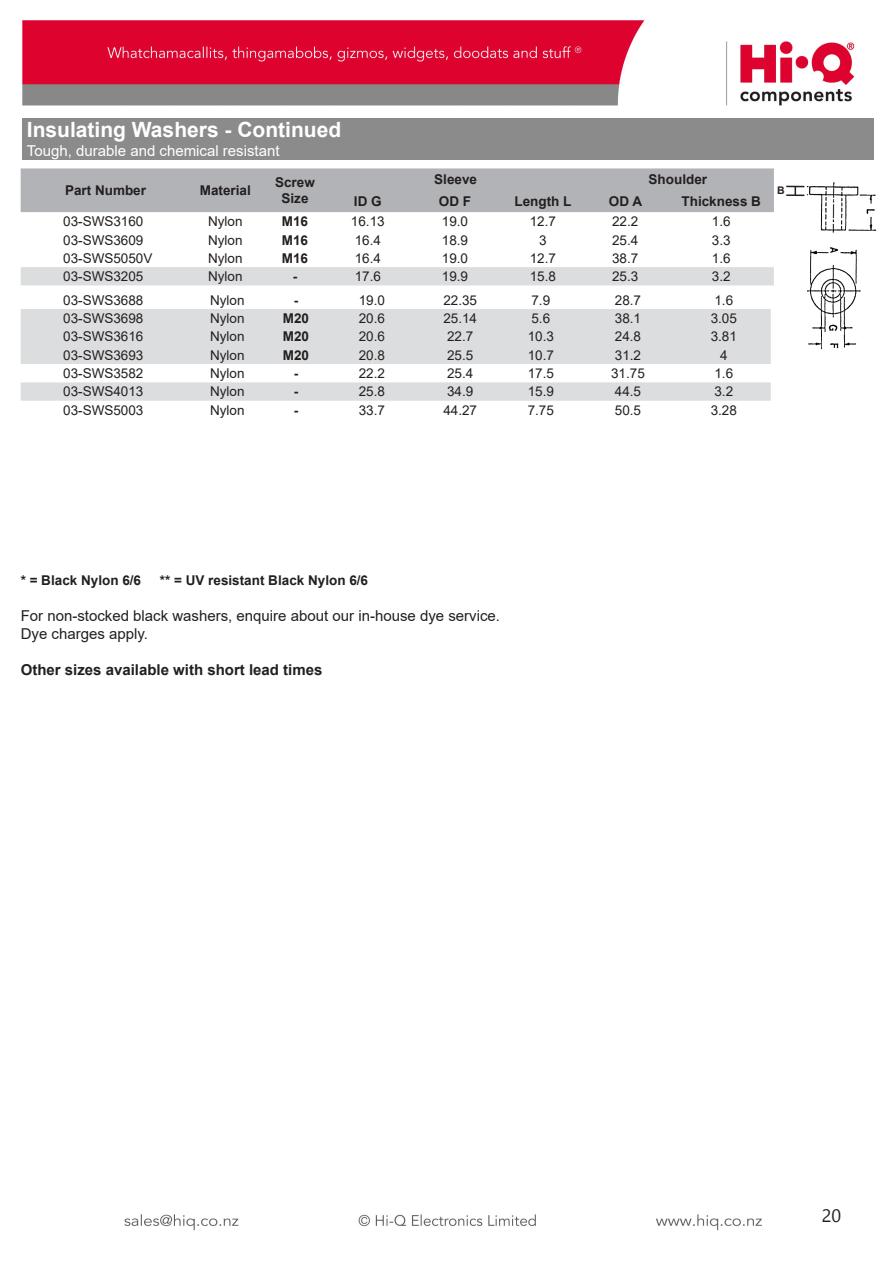
<style>
.page{position:relative;width:893px;height:1263px;background:#fff}
.page>*{position:absolute;margin:0;border:0;box-sizing:border-box;transform-origin:0 0}
.t1{font:700 21px "Arial";color:#fff}
.t2{font:18px "Segoe UI Historic";color:#231f20}
.t3{font:15px "Arial";color:#231f20}
.t4{font:700 15px "Arial";color:#231f20}
.t5{font:15px "Arial";color:#fff}
.t6{font:13.5px "Arial";color:#231f20}
.t7{font:700 13.5px/16.2px "Arial";color:#231f20;text-align:center}
.t8{font:700 10.5px "Arial";color:#231f20}
</style>
<div class="page">
<img style="left:20px;top:20px;width:854px;height:1211px">
<div style="left:644px;top:28px;width:79px;height:75px;background:#fff"></div>
<div style="left:22px;top:118px;width:851px;height:41px;background:#8c8b8b"></div>
<svg style="left:21px;top:309px;width:750px;height:92px;fill:#dcdddf"></svg>
<div style="left:21px;top:168px;width:753px;height:44px;background:#b2b3b7"></div>
<div style="left:21px;top:267px;width:753px;height:18px;background:#dcdddf"></div>
<img style="left:807px;top:168px;width:70px;height:193px">
<svg style="left:786px;top:186px;width:18px;height:10px"></svg>
<p class="t1" style="left:27px;top:115px;width:316px">Insulating Washers - Continued</p>
<p class="t5" style="left:27px;top:140px;width:254px">Tough, durable and chemical resistant</p>
<p class="t7" style="left:65px;top:182px;width:83px">Part Number</p>
<p class="t7" style="left:200px;top:182px;width:53px">Material</p>
<p class="t7" style="left:275px;top:174px;width:41px">Screw<br>Size</p>
<p class="t7" style="left:434px;top:172px;width:44px">Sleeve</p>
<p class="t7" style="left:649px;top:172px;width:60px">Shoulder</p>
<p class="t7" style="left:354px;top:193px;width:29px">ID G</p>
<p class="t7" style="left:439px;top:193px;width:34px">OD F</p>
<p class="t7" style="left:514px;top:193px;width:58px">Length L</p>
<p class="t7" style="left:609px;top:193px;width:35px">OD A</p>
<p class="t7" style="left:681px;top:193px;width:81px">Thickness B</p>
<p class="t6" style="left:63px;top:212px;width:82px">03-SWS3160</p>
<p class="t6" style="left:208px;top:212px;width:36px">Nylon</p>
<p class="t7" style="left:282px;top:213px;width:28px">M16</p>
<p class="t6" style="left:351px;top:212px;width:35px">16.13</p>
<p class="t6" style="left:442px;top:212px;width:28px">19.0</p>
<p class="t6" style="left:530px;top:212px;width:28px">12.7</p>
<p class="t6" style="left:612px;top:212px;width:28px">22.2</p>
<p class="t6" style="left:712px;top:212px;width:20px">1.6</p>
<p class="t6" style="left:63px;top:230px;width:82px">03-SWS3609</p>
<p class="t6" style="left:208px;top:230px;width:36px">Nylon</p>
<p class="t7" style="left:282px;top:232px;width:28px">M16</p>
<p class="t6" style="left:355px;top:230px;width:28px">16.4</p>
<p class="t6" style="left:442px;top:230px;width:28px">18.9</p>
<p class="t6" style="left:539px;top:230px;width:9px">3</p>
<p class="t6" style="left:612px;top:230px;width:28px">25.4</p>
<p class="t6" style="left:712px;top:230px;width:20px">3.3</p>
<p class="t6" style="left:63px;top:249px;width:91px">03-SWS5050V</p>
<p class="t6" style="left:208px;top:249px;width:36px">Nylon</p>
<p class="t7" style="left:282px;top:250px;width:28px">M16</p>
<p class="t6" style="left:355px;top:249px;width:28px">16.4</p>
<p class="t6" style="left:442px;top:249px;width:28px">19.0</p>
<p class="t6" style="left:530px;top:249px;width:28px">12.7</p>
<p class="t6" style="left:612px;top:249px;width:28px">38.7</p>
<p class="t6" style="left:712px;top:249px;width:20px">1.6</p>
<p class="t6" style="left:63px;top:267px;width:82px">03-SWS3205</p>
<p class="t6" style="left:208px;top:267px;width:36px">Nylon</p>
<p class="t7" style="left:293px;top:268px;width:6px">-</p>
<p class="t6" style="left:355px;top:267px;width:28px">17.6</p>
<p class="t6" style="left:442px;top:267px;width:28px">19.9</p>
<p class="t6" style="left:530px;top:267px;width:28px">15.8</p>
<p class="t6" style="left:612px;top:267px;width:28px">25.3</p>
<p class="t6" style="left:712px;top:267px;width:20px">3.2</p>
<p class="t6" style="left:63px;top:291px;width:82px">03-SWS3688</p>
<p class="t6" style="left:210px;top:291px;width:36px">Nylon</p>
<p class="t7" style="left:294px;top:292px;width:6px">-</p>
<p class="t6" style="left:359px;top:291px;width:28px">19.0</p>
<p class="t6" style="left:443px;top:291px;width:35px">22.35</p>
<p class="t6" style="left:531px;top:291px;width:20px">7.9</p>
<p class="t6" style="left:615px;top:291px;width:28px">28.7</p>
<p class="t6" style="left:714px;top:291px;width:20px">1.6</p>
<p class="t6" style="left:63px;top:309px;width:82px">03-SWS3698</p>
<p class="t6" style="left:210px;top:309px;width:36px">Nylon</p>
<p class="t7" style="left:283px;top:310px;width:28px">M20</p>
<p class="t6" style="left:359px;top:309px;width:28px">20.6</p>
<p class="t6" style="left:443px;top:309px;width:35px">25.14</p>
<p class="t6" style="left:531px;top:309px;width:20px">5.6</p>
<p class="t6" style="left:615px;top:309px;width:28px">38.1</p>
<p class="t6" style="left:711px;top:309px;width:28px">3.05</p>
<p class="t6" style="left:63px;top:327px;width:82px">03-SWS3616</p>
<p class="t6" style="left:210px;top:327px;width:36px">Nylon</p>
<p class="t7" style="left:283px;top:329px;width:28px">M20</p>
<p class="t6" style="left:359px;top:327px;width:28px">20.6</p>
<p class="t6" style="left:447px;top:327px;width:28px">22.7</p>
<p class="t6" style="left:528px;top:327px;width:28px">10.3</p>
<p class="t6" style="left:615px;top:327px;width:28px">24.8</p>
<p class="t6" style="left:711px;top:327px;width:28px">3.81</p>
<p class="t6" style="left:63px;top:346px;width:82px">03-SWS3693</p>
<p class="t6" style="left:210px;top:346px;width:36px">Nylon</p>
<p class="t7" style="left:283px;top:347px;width:28px">M20</p>
<p class="t6" style="left:359px;top:346px;width:28px">20.8</p>
<p class="t6" style="left:447px;top:346px;width:28px">25.5</p>
<p class="t6" style="left:528px;top:346px;width:28px">10.7</p>
<p class="t6" style="left:615px;top:346px;width:28px">31.2</p>
<p class="t6" style="left:720px;top:346px;width:9px">4</p>
<p class="t6" style="left:63px;top:364px;width:82px">03-SWS3582</p>
<p class="t6" style="left:210px;top:364px;width:36px">Nylon</p>
<p class="t7" style="left:294px;top:365px;width:6px">-</p>
<p class="t6" style="left:359px;top:364px;width:28px">22.2</p>
<p class="t6" style="left:447px;top:364px;width:28px">25.4</p>
<p class="t6" style="left:528px;top:364px;width:28px">17.5</p>
<p class="t6" style="left:611px;top:364px;width:35px">31.75</p>
<p class="t6" style="left:714px;top:364px;width:20px">1.6</p>
<p class="t6" style="left:63px;top:382px;width:82px">03-SWS4013</p>
<p class="t6" style="left:210px;top:382px;width:36px">Nylon</p>
<p class="t7" style="left:294px;top:384px;width:6px">-</p>
<p class="t6" style="left:359px;top:382px;width:28px">25.8</p>
<p class="t6" style="left:447px;top:382px;width:28px">34.9</p>
<p class="t6" style="left:528px;top:382px;width:28px">15.9</p>
<p class="t6" style="left:615px;top:382px;width:28px">44.5</p>
<p class="t6" style="left:714px;top:382px;width:20px">3.2</p>
<p class="t6" style="left:63px;top:401px;width:82px">03-SWS5003</p>
<p class="t6" style="left:210px;top:401px;width:36px">Nylon</p>
<p class="t7" style="left:294px;top:402px;width:6px">-</p>
<p class="t6" style="left:359px;top:401px;width:28px">33.7</p>
<p class="t6" style="left:443px;top:401px;width:35px">44.27</p>
<p class="t6" style="left:528px;top:401px;width:28px">7.75</p>
<p class="t6" style="left:615px;top:401px;width:28px">50.5</p>
<p class="t6" style="left:711px;top:401px;width:28px">3.28</p>
<p class="t8" style="left:777px;top:183px;width:9px">B</p>
<p class="t7" style="left:21px;top:572px;width:122px">* = Black Nylon 6/6</p>
<p class="t7" style="left:160px;top:572px;width:210px">** = UV resistant Black Nylon 6/6</p>
<p class="t3" style="left:21px;top:605px;width:481px">For non-stocked black washers, enquire about our in-house dye service.</p>
<p class="t3" style="left:21px;top:623px;width:129px">Dye charges apply.</p>
<p class="t4" style="left:21px;top:659px;width:303px">Other sizes available with short lead times</p>
<h2 class="t2" style="left:822px;top:1205px;width:21px">20</h2>
</div>
